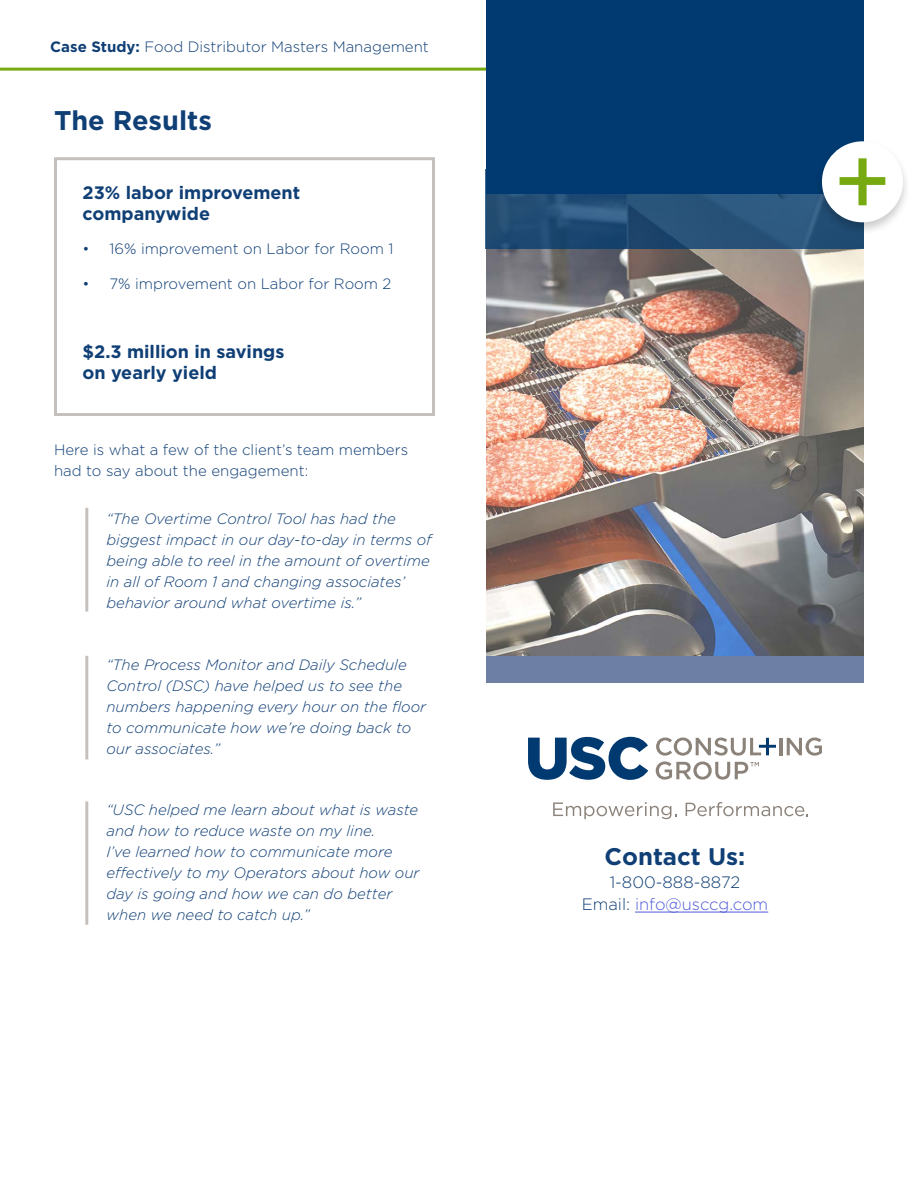
<style>
.page{position:relative;width:918px;height:1188px;background:#fff}
.page>*{position:absolute;margin:0;border:0;box-sizing:border-box;transform-origin:0 0}
.t1{font:700 27px "Gotham";color:#103f76}
.t2{font:700 24px "Gotham";color:#103f76}
.t3{font:700 18px/21px "Gotham";color:#103f76}
.t4{font:300 16.5px/22.5px "Gotham";color:#103f76;text-align:center}
.t5{font:italic 300 15px/21px "Gotham";color:#103f76}
.t6{font:300 15px/21px "Gotham";color:#103f76}
.s1{font-weight:700}
.s2{color:#4f5cd6}
</style>
<div class="page">
<hr style="left:0;top:68px;width:648px;height:3px;background:#7a1">
<svg style="left:528px;top:737px;width:120px;height:43px"></svg>
<svg style="left:656px;top:738px;width:120px;height:18px"></svg>
<hr style="left:779px;top:738px;width:3px;height:17px;background:#8b827a">
<svg style="left:787px;top:738px;width:35px;height:18px"></svg>
<svg style="left:553px;top:802px;width:123px;height:17px"></svg>
<svg style="left:686px;top:802px;width:122px;height:14px"></svg>
<svg style="left:656px;top:762px;width:103px;height:18px"></svg>
<hr style="left:635px;top:912px;width:133px;height:1px;background:#4f5cd6">
<hr style="left:85px;top:508px;width:3px;height:104px;background:#8b827a">
<hr style="left:85px;top:656px;width:3px;height:103px;background:#8b827a">
<hr style="left:85px;top:801px;width:3px;height:124px;background:#8b827a">
<div style="left:486px;top:332px;width:378px;height:351px;background:#6d7fa5"></div>
<div style="left:486px;top:0;width:377px;height:501px;background:#003a70"></div>
<img style="left:486px;top:248px;width:378px;height:408px">
<svg style="left:486px;top:194px;width:378px;height:54px;background:#255078"></svg>
<div style="left:814px;top:139px;width:97px;height:97px;background:#000;opacity:.2"></div>
<div style="left:822px;top:141px;width:81px;height:81px;background:#fff;border-radius:50%"></div>
<svg style="left:840px;top:158px;width:45px;height:47px"></svg>
<p class="t6" style="left:50px;top:36px;width:380px"><span class="s1">Case Study:</span> Food Distributor Masters Management</p>
<h1 class="t1" style="left:54px;top:102px;width:159px">The Results</h1>
<p class="t3" style="left:82px;top:182px;width:219px">23% labor improvement companywide</p>
<p class="t6" style="left:82px;top:238px;width:312px">• 16% improvement on Labor for Room 1</p>
<p class="t6" style="left:82px;top:272px;width:310px">• 7% improvement on Labor for Room 2</p>
<p class="t3" style="left:82px;top:341px;width:203px">$2.3 million in savings on yearly yield</p>
<p class="t6" style="left:54px;top:439px;width:356px">Here is what a few of the client’s team members had to say about the engagement:</p>
<p class="t5" style="left:106px;top:508px;width:327px">“The Overtime Control Tool has had the biggest impact in our day-to-day in terms of being able to reel in the amount of overtime in all of Room 1 and changing associates’ behavior around what overtime is.”</p>
<p class="t5" style="left:106px;top:653px;width:321px">“The Process Monitor and Daily Schedule Control (DSC) have helped us to see the numbers happening every hour on the floor to communicate how we’re doing back to our associates.”</p>
<p class="t5" style="left:106px;top:799px;width:314px">“USC helped me learn about what is waste and how to reduce waste on my line.<br>I’ve learned how to communicate more effectively to my Operators about how our day is going and how we can do better when we need to catch up.”</p>
<h2 class="t2" style="left:605px;top:841px;width:142px">Contact Us:</h2>
<p class="t4" style="left:582px;top:870px;width:188px">1-800-888-8872<br>Email: <span class="s2">info@usccg.com</span></p>
</div>
